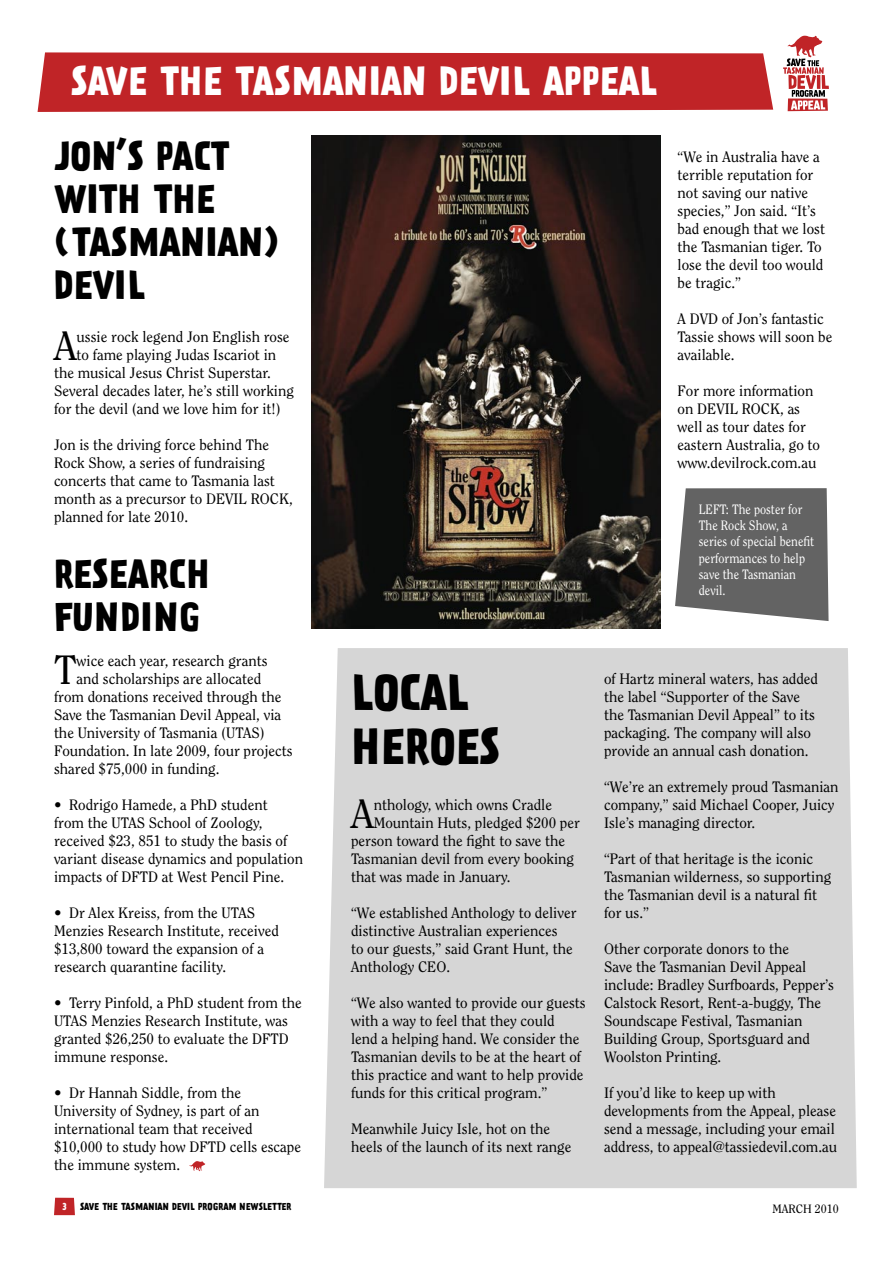
<style>
.page{position:relative;width:893px;height:1263px;background:#fff}
.page>*{position:absolute;margin:0;border:0;box-sizing:border-box;transform-origin:0 0}
.Prater_-_black{font:700 45px/54px "Prater Sans Two";color:#000}
.Clearface__no_hyphen{font:40.65px "Clearface Std";color:#000}
.Prater_-_black-2{font:700 36px/43.2px "Prater Sans Two";color:#000}
.Prater_white{font:700 36px "Prater Sans Two";color:#fff}
.Prater_-_red{font:700 36px/43.2px "Prater Sans Two";color:#000}
.Clearface__no_hyphen-2{font:15px/18px "Clearface Std";color:#000}
.t1{font:13.5px/16.2px "Clearface Std";color:#fff;scale:.9 1}
.Clearface__no_grid{font:12px "Clearface Std";color:#000}
.t2{font:700 9px "Prater Sans Two";color:#000}
.t3{font:700 9px "Prater Sans Two";color:#fff}
</style>
<div class="page">
<svg style="left:54px;top:1198px;width:21px;height:17px"></svg>
<div style="left:324px;top:648px;width:533px;height:540px;background:#d6d6d6"></div>
<div style="left:38px;top:52px;width:735px;height:60px;background:#c02427"></div>
<img style="left:311px;top:135px;width:349px;height:494px">
<svg style="left:675px;top:488px;width:153px;height:133px;background:#717171"></svg>
<svg style="left:189px;top:1161px;width:16px;height:10px"></svg>
<svg style="left:783px;top:36px;width:46px;height:75px"></svg>
<p class="Prater_white" style="left:71px;top:58px;width:588px">SAVE THE TASMANIAN DEVIL APPEAL</p>
<p class="Prater_-_black-2" style="left:54px;top:135px;width:228px">JON’S PACT<br>WITH THE (TASMANIAN)<br>DEVIL</p>
<p class="Clearface__no_hyphen" style="left:54px;top:322px;width:24px">A</p>
<p class="Clearface__no_hyphen-2" style="left:77px;top:328px;width:214px">ussie rock legend Jon English rose</p>
<p class="Clearface__no_hyphen-2" style="left:77px;top:346px;width:201px">to fame playing Judas Iscariot in</p>
<p class="Clearface__no_hyphen-2" style="left:54px;top:364px;width:218px">the musical Jesus Christ Superstar.</p>
<p class="Clearface__no_hyphen-2" style="left:54px;top:382px;width:241px">Several decades later, he’s still working</p>
<p class="Clearface__no_hyphen-2" style="left:54px;top:400px;width:228px">for the devil (and we love him for it!)</p>
<p class="Clearface__no_hyphen-2" style="left:54px;top:436px;width:240px">Jon is the driving force behind The<br>Rock Show, a series of fundraising concerts that came to Tasmania last month as a precursor to DEVIL ROCK, planned for late 2010.</p>
<p class="Prater_-_red" style="left:54px;top:552px;width:157px">RESEARCH<br>FUNDING</p>
<p class="Clearface__no_hyphen-2" style="left:678px;top:148px;width:149px">“We in Australia have a terrible reputation for not saving our native species,” Jon said. “It’s bad enough that we lost the Tasmanian tiger. To lose the devil too would be tragic.”</p>
<p class="Clearface__no_hyphen-2" style="left:678px;top:310px;width:156px">A DVD of Jon’s fantastic<br>Tassie shows will soon be available.</p>
<p class="Clearface__no_hyphen-2" style="left:678px;top:382px;width:144px">For more information on DEVIL ROCK, as well as tour dates for eastern Australia, go to www.devilrock.com.au</p>
<p class="t1" style="left:699px;top:501px;width:130px">LEFT: The poster for<br>The Rock Show, a series of special benefit performances to help save the Tasmanian devil.</p>
<p class="Clearface__no_hyphen" style="left:54px;top:646px;width:24px">T</p>
<p class="Clearface__no_hyphen-2" style="left:77px;top:652px;width:192px">wice each year, research grants</p>
<p class="Clearface__no_hyphen-2" style="left:77px;top:670px;width:186px">and scholarships are allocated</p>
<p class="Clearface__no_hyphen-2" style="left:54px;top:688px;width:229px">from donations received through the</p>
<p class="Clearface__no_hyphen-2" style="left:54px;top:706px;width:229px">Save the Tasmanian Devil Appeal, via</p>
<p class="Clearface__no_hyphen-2" style="left:54px;top:724px;width:212px">the University of Tasmania (UTAS)</p>
<p class="Clearface__no_hyphen-2" style="left:54px;top:742px;width:240px">Foundation. In late 2009, four projects</p>
<p class="Clearface__no_hyphen-2" style="left:54px;top:760px;width:167px">shared $75,000 in funding.</p>
<p class="Clearface__no_hyphen-2" style="left:54px;top:796px;width:251px">• Rodrigo Hamede, a PhD student<br>from the UTAS School of Zoology, received $23, 851 to study the basis of variant disease dynamics and population impacts of DFTD at West Pencil Pine.</p>
<p class="Clearface__no_hyphen-2" style="left:54px;top:904px;width:226px">• Dr Alex Kreiss, from the UTAS Menzies Research Institute, received $13,800 toward the expansion of a research quarantine facility.</p>
<p class="Clearface__no_hyphen-2" style="left:54px;top:994px;width:249px">• Terry Pinfold, a PhD student from the<br>UTAS Menzies Research Institute, was granted $26,250 to evaluate the DFTD immune response.</p>
<p class="Clearface__no_hyphen-2" style="left:54px;top:1084px;width:249px">• Dr Hannah Siddle, from the<br>University of Sydney, is part of an international team that received $10,000 to study how DFTD cells escape the immune system.</p>
<p class="Prater_-_black" style="left:352px;top:666px;width:150px">LOCAL<br>HEROES</p>
<p class="Clearface__no_hyphen" style="left:351px;top:790px;width:24px">A</p>
<p class="Clearface__no_hyphen-2" style="left:374px;top:796px;width:180px">nthology, which owns Cradle</p>
<p class="Clearface__no_hyphen-2" style="left:374px;top:814px;width:208px">Mountain Huts, pledged $200 per</p>
<p class="Clearface__no_hyphen-2" style="left:351px;top:832px;width:216px">person toward the fight to save the</p>
<p class="Clearface__no_hyphen-2" style="left:351px;top:850px;width:225px">Tasmanian devil from every booking</p>
<p class="Clearface__no_hyphen-2" style="left:351px;top:868px;width:161px">that was made in January.</p>
<p class="Clearface__no_hyphen-2" style="left:351px;top:904px;width:227px">“We established Anthology to deliver distinctive Australian experiences<br>to our guests,” said Grant Hunt, the<br>Anthology CEO.</p>
<p class="Clearface__no_hyphen-2" style="left:351px;top:994px;width:236px">“We also wanted to provide our guests with a way to feel that they could<br>lend a helping hand. We consider the Tasmanian devils to be at the heart of this practice and want to help provide funds for this critical program.”</p>
<p class="Clearface__no_hyphen-2" style="left:351px;top:1120px;width:222px">Meanwhile Juicy Isle, hot on the heels of the launch of its next range</p>
<p class="Clearface__no_hyphen-2" style="left:604px;top:670px;width:216px">of Hartz mineral waters, has added the label “Supporter of the Save the Tasmanian Devil Appeal” to its packaging. The company will also provide an annual cash donation.</p>
<p class="Clearface__no_hyphen-2" style="left:604px;top:778px;width:236px">“We’re an extremely proud Tasmanian company,” said Michael Cooper, Juicy<br>Isle’s managing director.</p>
<p class="Clearface__no_hyphen-2" style="left:604px;top:850px;width:229px">“Part of that heritage is the iconic<br>Tasmanian wilderness, so supporting the Tasmanian devil is a natural fit for us.”</p>
<p class="Clearface__no_hyphen-2" style="left:604px;top:940px;width:231px">Other corporate donors to the<br>Save the Tasmanian Devil Appeal include: Bradley Surfboards, Pepper’s<br>Calstock Resort, Rent-a-buggy, The<br>Soundscape Festival, Tasmanian<br>Building Group, Sportsguard and<br>Woolston Printing.</p>
<p class="Clearface__no_hyphen-2" style="left:604px;top:1084px;width:235px">If you’d like to keep up with developments from the Appeal, please send a message, including your email address, to appeal@tassiedevil.com.au</p>
<p class="t3" style="left:63px;top:1200px;width:6px">3</p>
<p class="t2" style="left:80px;top:1201px;width:213px">SAVE THE TASMANIAN DEVIL PROGRAM NEWSLETTER</p>
<p class="Clearface__no_grid" style="left:773px;top:1201px;width:68px">MARCH 2010</p>
</div>
